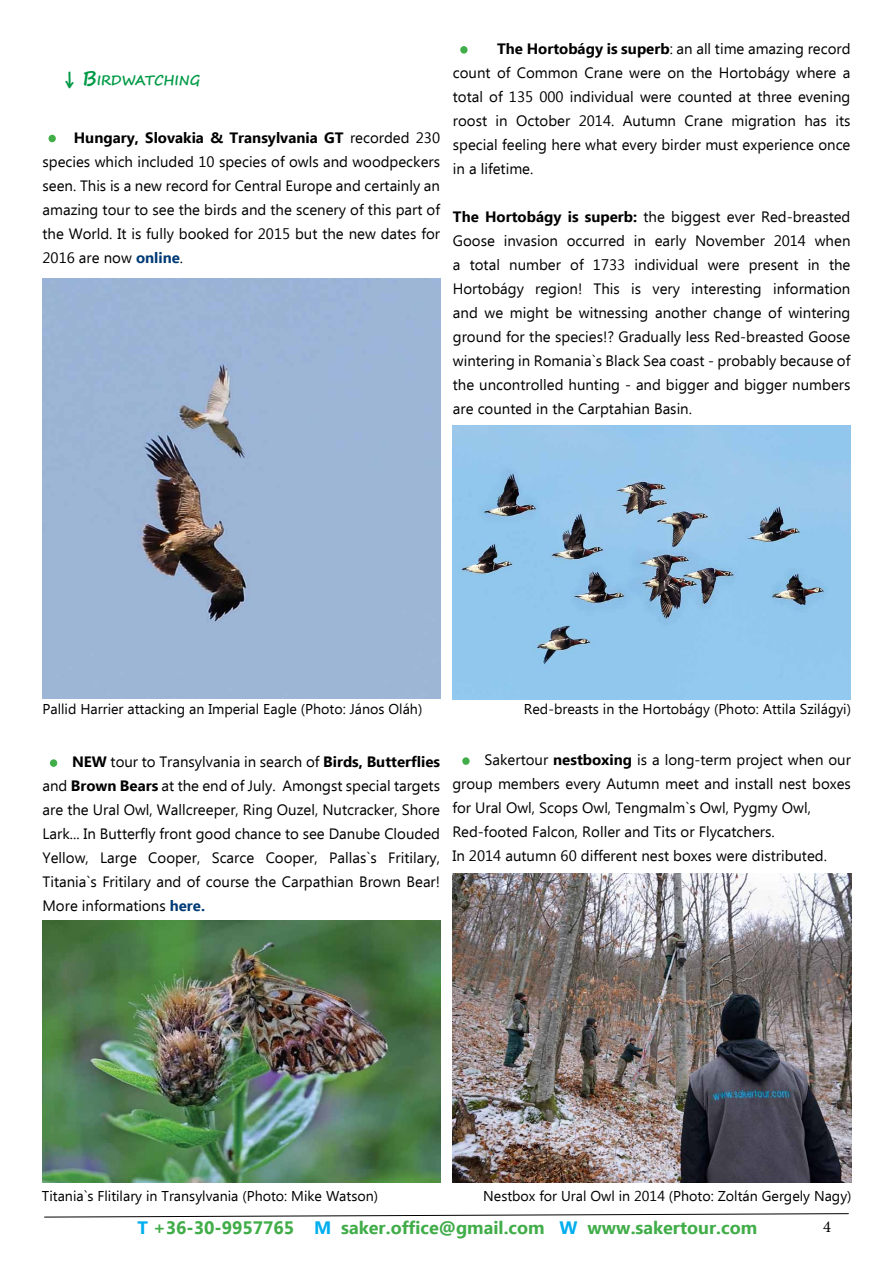
<style>
.page{position:relative;width:893px;height:1263px;background:#fff}
.page>*{position:absolute;margin:0;border:0;box-sizing:border-box;transform-origin:0 0}
.t1{font:700 18px "Ebrima";color:#41ad49}
.t2{font:16.5px "Minion Pro";color:#000}
.t3{font:15px/24px "Ebrima";color:#000;text-align:justify}
.t4{font:14.25px "Ebrima";color:#000}
.t5{font:700 13.65px "Segoe Print";color:#009a46}
.s1{font-size:19.5px}
.s2{font-weight:700}
.s3{font-weight:700;color:#003b77}
.s4{color:#00aeef}
</style>
<div class="page">
<svg style="left:44px;top:1213px;width:805px;height:4px"></svg>
<div style="left:49px;top:135px;width:7px;height:7px;background:#41ad49;border-radius:50%"></div>
<div style="left:50px;top:759px;width:7px;height:8px;background:#41ad49;border-radius:50%"></div>
<div style="left:460px;top:46px;width:8px;height:8px;background:#41ad49;border-radius:50%"></div>
<div style="left:43px;top:279px;width:397px;height:419px;background:#9db6d5"></div>
<img style="left:43px;top:920px;width:397px;height:262px">
<img style="left:453px;top:425px;width:397px;height:274px">
<div style="left:462px;top:757px;width:8px;height:8px;background:#41ad49;border-radius:50%"></div>
<img style="left:452px;top:873px;width:399px;height:310px">
<p class="t5" style="left:65px;top:67px;width:137px"><span class="s1">↓</span> <span class="s1">B</span>IRDWATCHING</p>
<p class="t3" style="left:43px;top:126px;width:399px;text-indent:31px"><span class="s2">Hungary, Slovakia &amp; Transylvania GT</span> recorded 230 species which included 10 species of owls and woodpeckers seen. This is a new record for Central Europe and certainly an amazing tour to see the birds and the scenery of this part of the World. It is fully booked for 2015 but the new dates for 2016 are now <span class="s3">online</span>.</p>
<p class="t3" style="left:453px;top:37px;width:399px;text-indent:44px"><span class="s2">The Hortobágy is superb</span>: an all time amazing record count of Common Crane were on the Hortobágy where a total of 135 000 individual were counted at three evening roost in October 2014. Autumn Crane migration has its special feeling here what every birder must experience once in a lifetime.</p>
<p class="t3" style="left:453px;top:205px;width:399px"><span class="s2">The Hortobágy is superb:</span> the biggest ever Red-breasted Goose invasion occurred in early November 2014 when a total number of 1733 individual were present in the Hortobágy region! This is very interesting information and we might be witnessing another change of wintering ground for the species!? Gradually less Red-breasted Goose wintering in Romania`s Black Sea coast - probably because of the uncontrolled hunting - and bigger and bigger numbers are counted in the Carptahian Basin.</p>
<p class="t4" style="left:43px;top:699px;width:381px">Pallid Harrier attacking an Imperial Eagle (Photo: János Oláh)</p>
<p class="t4" style="left:524px;top:699px;width:329px">Red-breasts in the Hortobágy (Photo: Attila Szilágyi)</p>
<p class="t3" style="left:43px;top:750px;width:399px;text-indent:29px"><span class="s2">NEW</span> tour to Transylvania in search of <span class="s2">Birds, Butterflies </span>and <span class="s2">Brown Bears</span> at the end of July. Amongst special targets are the Ural Owl, Wallcreeper, Ring Ouzel, Nutcracker, Shore Lark... In Butterfly front good chance to see Danube Clouded Yellow, Large Cooper, Scarce Cooper, Pallas`s Fritilary, Titania`s Fritilary and of course the Carpathian Brown Bear!<br>More informations <span class="s3">here.</span></p>
<p class="t3" style="left:452px;top:748px;width:400px;text-align:left;text-indent:32px">Sakertour <span class="s2">nestboxing</span> is a long-term project when our group members every Autumn meet and install nest boxes for Ural Owl, Scops Owl, Tengmalm`s Owl, Pygmy Owl, Red-footed Falcon, Roller and Tits or Flycatchers.<br>In 2014 autumn 60 different nest boxes were distributed.</p>
<p class="t4" style="left:42px;top:1186px;width:338px">Titania`s Flitilary in Transylvania (Photo: Mike Watson)</p>
<p class="t4" style="left:483px;top:1186px;width:370px">Nestbox for Ural Owl in 2014 (Photo: Zoltán Gergely Nagy)</p>
<p class="t1" style="left:137px;top:1214px;width:621px"><span class="s4">T</span> +36-30-9957765 <span class="s4">M</span> saker.office@gmail.com <span class="s4">W</span> www.sakertour.com</p>
<p class="t2" style="left:823px;top:1216px;width:9px">4</p>
</div>
